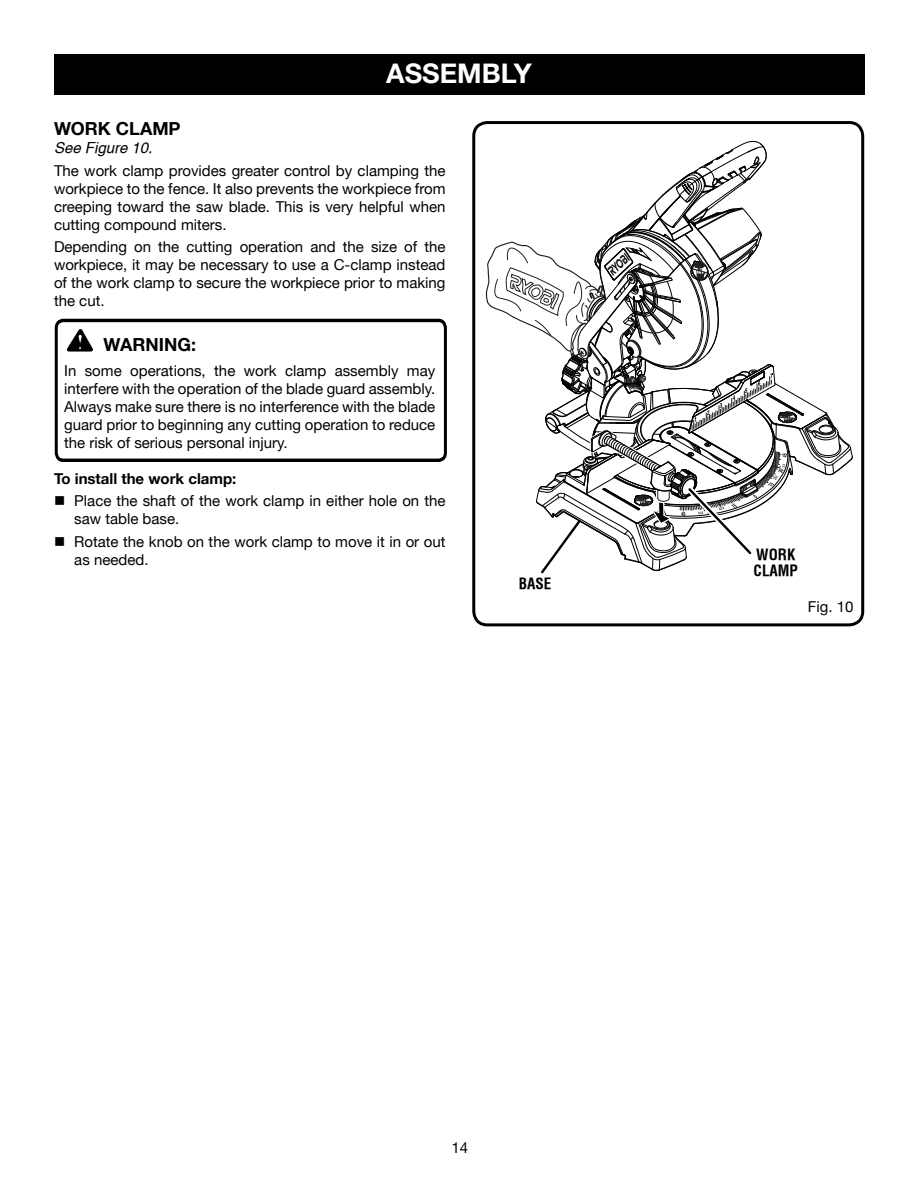
<style>
.page{position:relative;width:918px;height:1188px;background:#fff}
.page>*{position:absolute;margin:0;border:0;box-sizing:border-box;transform-origin:0 0}
.t1{font:700 27px "Helvetica Neue";color:#fff}
.t2{font:700 18px "Helvetica Neue";color:#000}
.t3{font:15px/18px "Helvetica Neue";color:#000;text-align:justify}
.t4{font:700 15px "Helvetica Neue";color:#000}
.t5{font:700 condensed 15px/15.8px "Helvetica";color:#000}
.t6{font:italic 15px "Helvetica";color:#000}
</style>
<div class="page">
<div style="left:54px;top:54px;width:811px;height:40px;background:#000"></div>
<div style="left:55px;top:319px;width:392px;height:143px;border:3px solid #000;border-radius:7px"></div>
<svg style="left:67px;top:330px;width:26px;height:21px"></svg>
<div style="left:472px;top:121px;width:392px;height:505px;border:3px solid #000;border-radius:14px"></div>
<svg style="left:485px;top:141px;width:368px;height:433px"></svg>
<h1 class="t1" style="left:386px;top:56px;width:147px">ASSEMBLY</h1>
<p class="t2" style="left:54px;top:118px;width:128px">WORK CLAMP</p>
<p class="t6" style="left:54px;top:139px;width:100px">See Figure 10.</p>
<p class="t3" style="left:54px;top:161px;width:393px">The work clamp provides greater control by clamping the workpiece to the fence. It also prevents the workpiece from creeping toward the saw blade. This is very helpful when cutting compound miters.</p>
<p class="t3" style="left:54px;top:238px;width:393px">Depending on the cutting operation and the size of the workpiece, it may be necessary to use a C-clamp instead of the work clamp to secure the workpiece prior to making the cut.</p>
<p class="t2" style="left:104px;top:333px;width:94px">WARNING:</p>
<p class="t3" style="left:64px;top:362px;width:373px">In some operations, the work clamp assembly may interfere with the operation of the blade guard assembly.<br>Always make sure there is no interference with the blade guard prior to beginning any cutting operation to reduce the risk of serious personal injury.</p>
<p class="t4" style="left:54px;top:469px;width:184px">To install the work clamp:</p>
<p class="t3" style="left:74px;top:492px;width:373px;text-indent:-20px">■ Place the shaft of the work clamp in either hole on the saw table base.</p>
<p class="t3" style="left:74px;top:532px;width:373px;text-indent:-20px">■ Rotate the knob on the work clamp to move it in or out as needed.</p>
<p class="t5" style="left:519px;top:575px;width:34px">BASE</p>
<p class="t5" style="left:754px;top:546px;width:46px">WORK<br>CLAMP</p>
<p class="t3" style="left:808px;top:597px;width:47px">Fig. 10</p>
<p class="t3" style="left:451px;top:1139px;width:18px">14</p>
</div>
